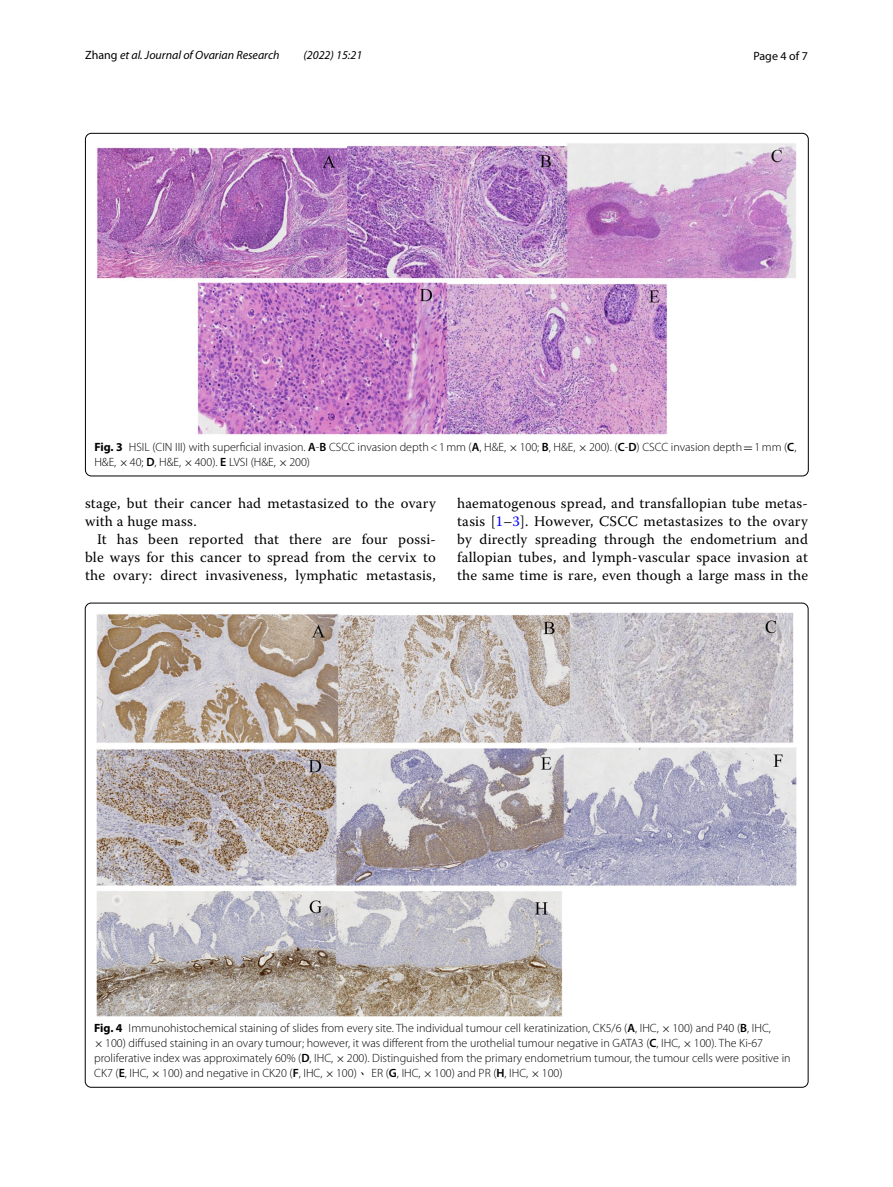
<style>
.page{position:relative;width:893px;height:1187px;background:#fff}
.page>*{position:absolute;margin:0;border:0;box-sizing:border-box;transform-origin:0 0}
.t1{font:14.7px/18px "Warnock Pro";letter-spacing:.015em;color:#000;text-align:justify}
.t2{font:300 12px/15px "Myriad Pro";color:#000}
.t3{font:italic 12px "Myriad Pro";color:#000}
.t4{font:12px "Myriad Pro";color:#000}
.s1{font-style:normal}
.s2{font-weight:700}
.s3{font-weight:600}
.s4{font-family:"MTSY";font-weight:400}
.s5{color:#00f}
.s6{font-family:"Code 2000";font-weight:400}
</style>
<div class="page">
<img style="left:97px;top:143px;width:700px;height:292px">
<img style="left:96px;top:612px;width:701px;height:404px">
<p class="t3" style="left:85px;top:48px;width:196px"><span class="s1">Zhang</span> et al. Journal of Ovarian Research</p>
<p class="t3" style="left:304px;top:48px;width:60px">(2022) 15:21</p>
<p class="t4" style="left:753px;top:48px;width:56px">Page 4 of 7</p>
<p class="t2" style="left:94px;top:440px;width:703px"><span class="s2">Fig. 3</span> HSIL (CIN III) with superficial invasion. <span class="s3">A</span>-<span class="s3">B</span> CSCC invasion depth&lt;1mm (<span class="s3">A</span>, H&amp;E, <span class="s4">×</span>100; <span class="s3">B</span>, H&amp;E, <span class="s4">×</span>200). (<span class="s3">C</span>-<span class="s3">D</span>) CSCC invasion depth<span class="s4">=</span>1mm (<span class="s3">C</span>,<br>H&amp;E, <span class="s4">×</span>40; <span class="s3">D</span>, H&amp;E, <span class="s4">×</span>400). <span class="s3">E</span> LVSI (H&amp;E, <span class="s4">×</span>200)</p>
<p class="t1" style="left:85px;top:494px;width:352px">stage, but their cancer had metastasized to the ovary with a huge mass.</p>
<p class="t1" style="left:85px;top:530px;width:352px;text-indent:12px">It has been reported that there are four possi&shy;ble ways for this cancer to spread from the cervix to the ovary: direct invasiveness, lymphatic metastasis,</p>
<p class="t1" style="left:457px;top:494px;width:352px">haematogenous spread, and transfallopian tube metas&shy;tasis [<span class="s5">1</span>–<span class="s5">3</span>]. However, CSCC metastasizes to the ovary by directly spreading through the endometrium and fallopian tubes, and lymph-vascular space invasion at the same time is rare, even though a large mass in the</p>
<p class="t2" style="left:94px;top:1020px;width:698px"><span class="s2">Fig. 4</span> Immunohistochemical staining of slides from every site. The individual tumour cell keratinization, CK5/6 (<span class="s3">A</span>, IHC, <span class="s4">×</span>100) and P40 (<span class="s3">B</span>, IHC, <span class="s4">×</span>100) diffused staining in an ovary tumour; however, it was different from the urothelial tumour negative in GATA3 (<span class="s3">C</span>, IHC, <span class="s4">×</span>100). The Ki-67 proliferative index was approximately 60% (<span class="s3">D</span>, IHC, <span class="s4">×</span>200). Distinguished from the primary endometrium tumour, the tumour cells were positive in CK7 (<span class="s3">E</span>, IHC, <span class="s4">×</span>100) and negative in CK20 (<span class="s3">F</span>, IHC, <span class="s4">×</span>100)<span class="s6">、</span> ER (<span class="s3">G</span>, IHC, <span class="s4">×</span>100) and PR (<span class="s3">H</span>, IHC, <span class="s4">×</span>100)</p>
</div>
